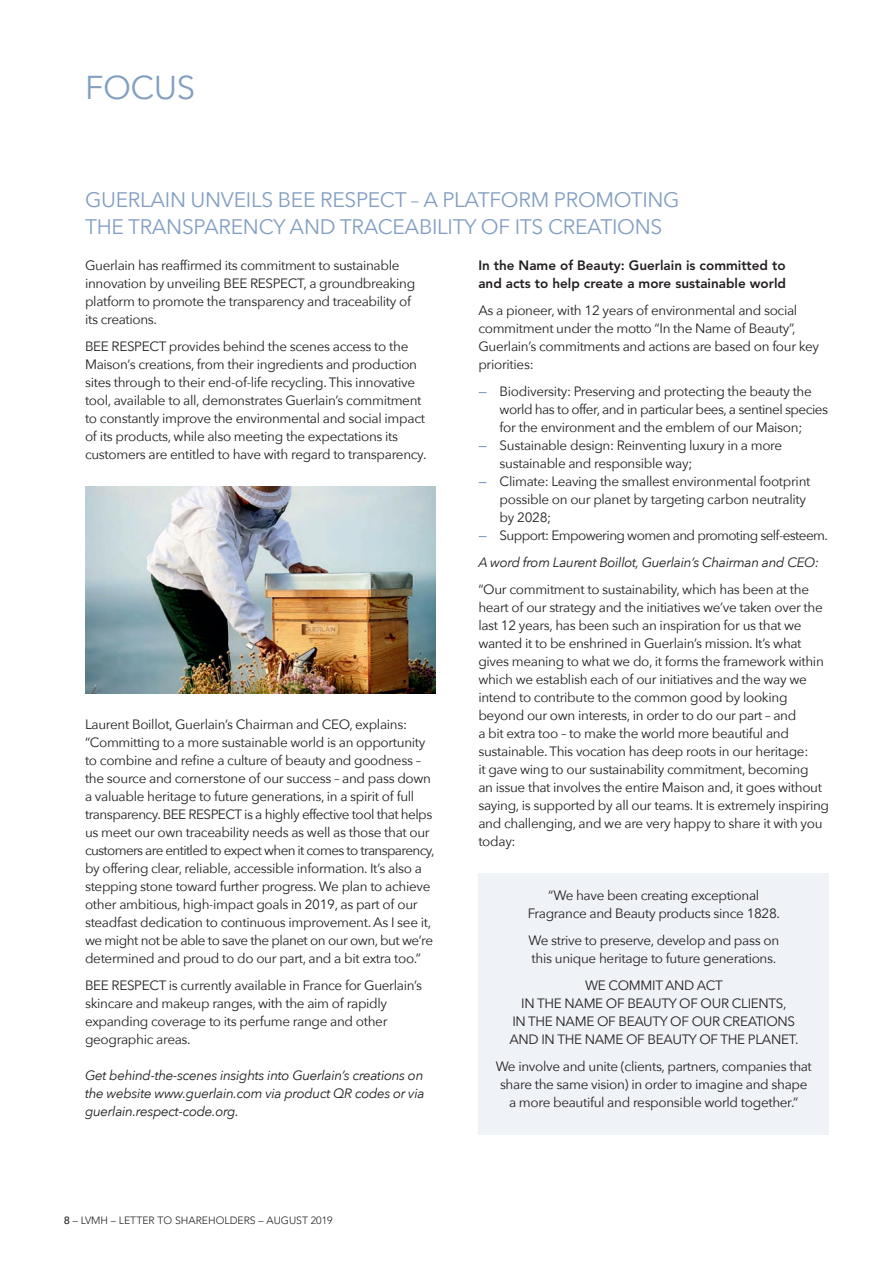
<style>
.page{position:relative;width:893px;height:1263px;background:#fff}
.page>*{position:absolute;margin:0;border:0;box-sizing:border-box;transform-origin:0 0}
.t1{font:33px "Avenir Next";letter-spacing:-.015em;color:#829ec2}
.t2{font:21px/27px "Avenir Next";letter-spacing:-.015em;color:#829ec2}
.t3{font:500 14.25px "Avenir Next";color:#829ec2}
.custom{font:13.5px/18px "Avenir Next";letter-spacing:-.025em;color:#231f20}
.t4{font:italic 13.5px/18px "Avenir Next";letter-spacing:-.025em;color:#231f20;text-align:justify}
.t5{font:800 13.5px/18px "Avenir";color:#231f20}
.custom-2{font:13.5px "Avenir Next";letter-spacing:-.045em;color:#231f20}
.t6{font:300 10.5px "Avenir";color:#231f20}
.s1{font-family:"Avenir Next";font-weight:500}
.s2{font-weight:500;font-size:14.25px;color:#829ec2}
</style>
<div class="page">
<div style="left:478px;top:873px;width:351px;height:261px;background:#eff2f7"></div>
<img style="left:85px;top:486px;width:351px;height:207px">
<h2 class="t1" style="left:85px;top:60px;width:112px">FOCUS</h2>
<h3 class="t2" style="left:85px;top:185px;width:596px">GUERLAIN UNVEILS BEE RESPECT – A PLATFORM PROMOTING<br>THE TRANSPARENCY AND TRACEABILITY OF ITS CREATIONS</h3>
<p class="custom" style="left:85px;top:256px;width:332px">Guerlain has reaffirmed its commitment to sustainable innovation by unveiling BEE RESPECT, a groundbreaking platform to promote the transparency and traceability of its creations.</p>
<p class="custom" style="left:85px;top:337px;width:343px">BEE RESPECT provides behind the scenes access to the Maison’s creations, from their ingredients and production sites through to their end- of- life recycling. This innovative tool, available to all, demonstrates Guerlain’s commitment to constantly improve the environmental and social impact of its products, while also meeting the expectations its customers are entitled to have with regard to transparency.</p>
<p class="custom" style="left:85px;top:715px;width:351px">Laurent Boillot, Guerlain’s Chairman and CEO, explains: “Committing to a more sustainable world is an opportunity to combine and refine a culture of beauty and goodness – the source and cornerstone of our success – and pass down a valuable heritage to future generations, in a spirit of full transparency. BEE RESPECT is a highly effective tool that helps us meet our own traceability needs as well as those that our customers are entitled to expect when it comes to transparency, by offering clear, reliable, accessible information. It’s also a stepping stone toward further progress. We plan to achieve other ambitious, high- impact goals in 2019, as part of our steadfast dedication to continuous improvement. As I see it, we might not be able to save the planet on our own, but we’re determined and proud to do our part, and a bit extra too.”</p>
<p class="custom" style="left:85px;top:976px;width:339px">BEE RESPECT is currently available in France for Guerlain’s skincare and makeup ranges, with the aim of rapidly expanding coverage to its perfume range and other geographic areas.</p>
<p class="t4" style="left:85px;top:1066px;width:341px">Get behind- the- scenes insights into Guerlain’s creations on the website www.guerlain.com via product QR codes or via guerlain.respect- code.org.</p>
<p class="t6" style="left:64px;top:1214px;width:270px"><span class="s1">8</span> – LVMH – LETTER TO SHAREHOLDERS – AUGUST 2019</p>
<h4 class="t5" style="left:478px;top:256px;width:309px">In the Name of Beauty: Guerlain is committed to and acts to help create a more sustainable world</h4>
<p class="custom" style="left:478px;top:301px;width:342px">As a pioneer, with 12 years of environmental and social commitment under the motto “In the Name of Beauty”, Guerlain’s commitments and actions are based on four key priorities:</p>
<p class="t3" style="left:478px;top:379px;width:10px">—</p>
<p class="custom" style="left:500px;top:382px;width:330px">Biodiversity: Preserving and protecting the beauty the world has to offer, and in particular bees, a sentinel species for the environment and the emblem of our Maison;</p>
<p class="t3" style="left:478px;top:433px;width:10px">—</p>
<p class="custom" style="left:500px;top:436px;width:284px">Sustainable design: Reinventing luxury in a more sustainable and responsible way;</p>
<p class="custom" style="left:500px;top:472px;width:312px;text-indent:-21px"><span class="s2">—</span> Climate: Leaving the smallest environmental footprint possible on our planet by targeting carbon neutrality by 2028;</p>
<p class="custom-2" style="left:478px;top:524px;width:351px"><span class="s2">—</span> Support: Empowering women and promoting self- esteem.</p>
<p class="t4" style="left:478px;top:553px;width:342px">A word from Laurent Boillot, Guerlain’s Chairman and CEO:</p>
<p class="custom" style="left:478px;top:580px;width:352px">“Our commitment to sustainability, which has been at the heart of our strategy and the initiatives we’ve taken over the last 12 years, has been such an inspiration for us that we wanted it to be enshrined in Guerlain’s mission. It’s what gives meaning to what we do, it forms the framework within which we establish each of our initiatives and the way we intend to contribute to the common good by looking beyond our own interests, in order to do our part – and<br>a bit extra too – to make the world more beautiful and sustainable. This vocation has deep roots in our heritage:<br>it gave wing to our sustainability commitment, becoming<br>an issue that involves the entire Maison and, it goes without saying, is supported by all our teams. It is extremely inspiring and challenging, and we are very happy to share it with you today:</p>
<p class="custom" style="left:528px;top:886px;width:254px;text-align:center">“We have been creating exceptional<br>Fragrance and Beauty products since 1828.</p>
<p class="custom" style="left:528px;top:931px;width:252px">We strive to preserve, develop and pass on this unique heritage to future generations.</p>
<p class="custom" style="left:509px;top:976px;width:291px;text-align:center">WE COMMIT AND ACT<br>IN THE NAME OF BEAUTY OF OUR CLIENTS,<br>IN THE NAME OF BEAUTY OF OUR CREATIONS<br>AND IN THE NAME OF BEAUTY OF THE PLANET.</p>
<p class="custom" style="left:496px;top:1057px;width:318px;text-align:center">We involve and unite (clients, partners, companies that share the same vision) in order to imagine and shape a more beautiful and responsible world together.”</p>
</div>
